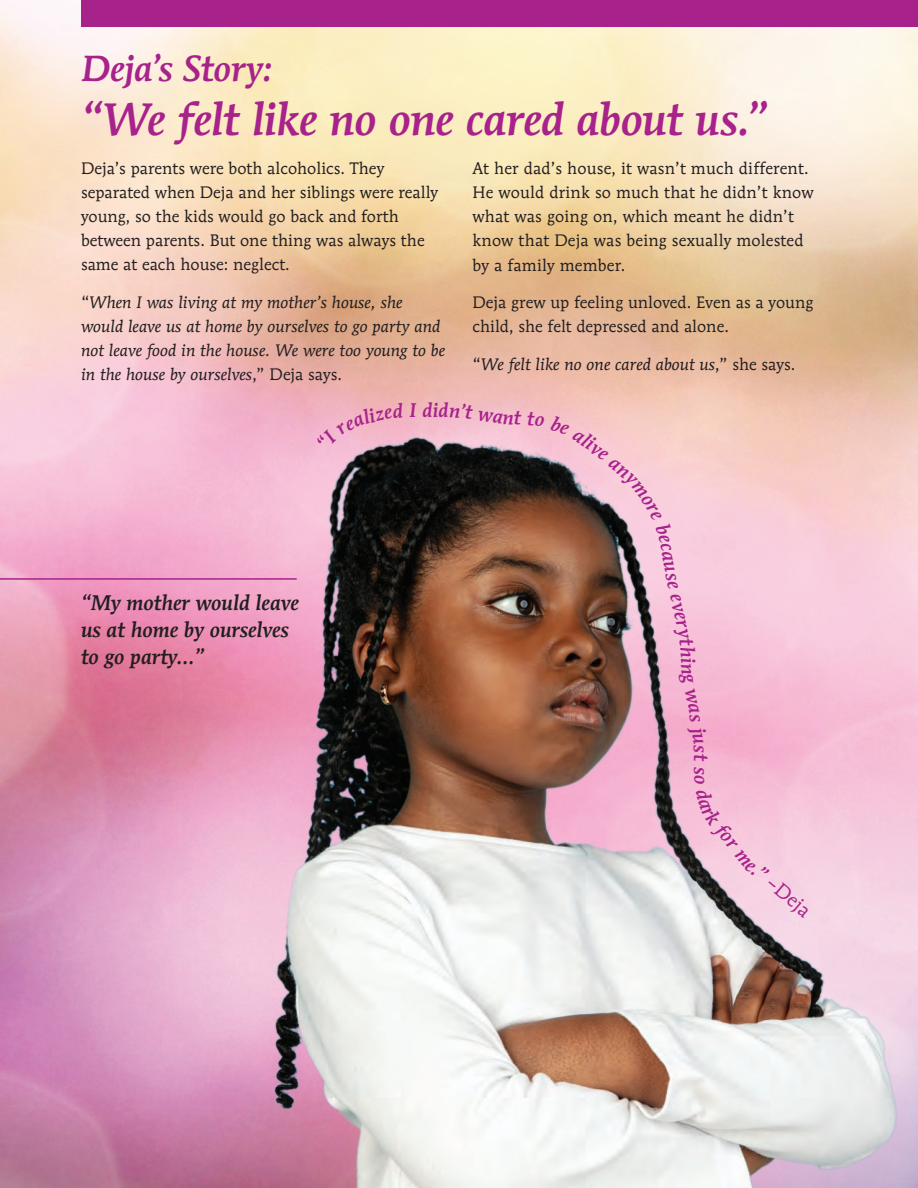
<style>
.page{position:relative;width:918px;height:1188px;background:#fff}
.page>*{position:absolute;margin:0;border:0;box-sizing:border-box;transform-origin:0 0}
.t1{font:italic 500 45px "Mendoza Roman Std";letter-spacing:-.02em;color:#a8228b}
.t2{font:italic 500 36px "Mendoza Roman Std";letter-spacing:-.015em;color:#a8228b}
.t3{font:italic 500 21px/27px "Mendoza Roman Std";letter-spacing:-.01em;color:#231f20}
.t4{font:italic 500 19.5px "Mendoza Roman Std";color:#a8228b}
.t5{font:19.5px "Mendoza Roman Std";color:#a8228b}
.t6{font:16.5px/24px "Mendoza Roman Std";color:#231f20}
.t7{font:italic 16.5px/24px "Mendoza Roman Std";color:#231f20}
.s1{font-style:normal}
.s2{font-weight:500;font-style:italic}
</style>
<div class="page">
<img style="left:0;top:0;width:918px;height:1188px">
<img style="left:219px;top:361px;width:699px;height:827px">
<div style="left:81px;top:0;width:837px;height:27px;background:#a8228b"></div>
<hr style="left:0;top:578px;width:297px;height:2px;background:#a8228b">
<svg style="left:316px;top:402px;width:87px;height:42px;background:#f2b5c6"></svg>
<svg style="left:449px;top:403px;width:229px;height:186px;background:#a9837e"></svg>
<div style="left:674px;top:627px;width:23px;height:78px;background:#f6bad5"></div>
<svg style="left:696px;top:788px;width:55px;height:79px;background:#f4c3d9"></svg>
<h2 class="t2" style="left:81px;top:47px;width:194px">Deja’s Story:</h2>
<h1 class="t1" style="left:81px;top:92px;width:688px">“We felt like no one cared about us.”</h1>
<p class="t6" style="left:81px;top:157px;width:359px">Deja’s parents were both alcoholics. They separated when Deja and her siblings were really young, so the kids would go back and forth between parents. But one thing was always the same at each house: neglect.</p>
<p class="t7" style="left:81px;top:290px;width:366px"><span class="s1">“</span>When I was living at my mother’s house, she would leave us at home by ourselves to go party and not leave food in the house. We were too young to be in the house by ourselves<span class="s1">,” Deja says.</span></p>
<p class="t6" style="left:472px;top:157px;width:343px">At her dad’s house, it wasn’t much different.<br>He would drink so much that he didn’t know what was going on, which meant he didn’t know that Deja was being sexually molested by a family member.</p>
<p class="t6" style="left:472px;top:290px;width:342px">Deja grew up feeling unloved. Even as a young child, she felt depressed and alone.</p>
<p class="t7" style="left:472px;top:352px;width:324px"><span class="s1">“</span>We felt like no one cared about us<span class="s1">,” she says.</span></p>
<p class="t3" style="left:81px;top:589px;width:219px">“My mother would leave us at home by ourselves to go party...”</p>
<p class="t4" style="left:409px;top:398px;width:41px;rotate:-1deg">I did</p>
<p class="t4" style="left:688px;top:591px;width:36px;rotate:77deg">ever</p>
<p class="t4" style="left:707px;top:702px;width:43px;rotate:82deg">as ju</p>
<p class="t4" style="left:713px;top:745px;width:41px;rotate:89deg">st so</p>
<p class="t5" style="left:756px;top:853px;width:80px;rotate:40deg"><span class="s2">e.”</span> –Deja</p>
</div>
